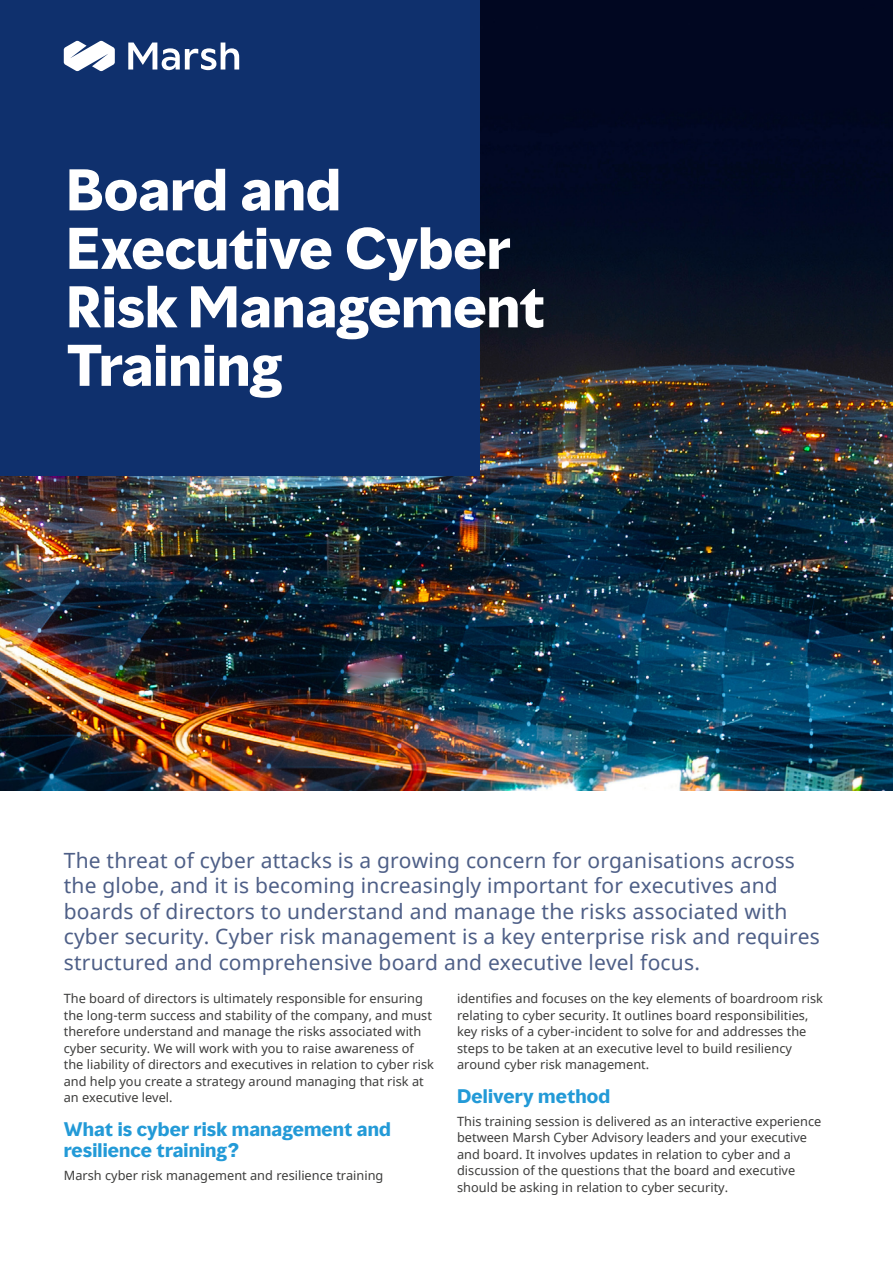
<style>
.page{position:relative;width:893px;height:1263px;background:#fff}
.page>*{position:absolute;margin:0;border:0;box-sizing:border-box;transform-origin:0 0}
.t1{font:700 54px/58.5px "MMC Display";color:#fff}
.t2{font:21px/25.5px "Noto Sans";letter-spacing:.01em;color:#4e5f87}
.t3{font:700 18px/21px "MMC Display";letter-spacing:.01em;color:#239ad7}
.t4{font:12.75px/16.5px "Noto Sans";color:#3c3c3b}
</style>
<div class="page">
<img style="left:0;top:0;width:893px;height:791px">
<div style="left:0;top:0;width:480px;height:475px;background:#0f306d"></div>
<svg style="left:128px;top:43px;width:111px;height:27px"></svg>
<svg style="left:64px;top:41px;width:51px;height:30px"></svg>
<h1 class="t1" style="left:66px;top:162px;width:480px">Board and<br>Executive Cyber<br>Risk Management<br>Training</h1>
<p class="t2" style="left:64px;top:848px;width:758px">The threat of cyber attacks is a growing concern for organisations across the globe, and it is becoming increasingly important for executives and boards of directors to understand and manage the risks associated with cyber security. Cyber risk management is a key enterprise risk and requires structured and comprehensive board and executive level focus.</p>
<p class="t4" style="left:64px;top:991px;width:372px">The board of directors is ultimately responsible for ensuring the long-term success and stability of the company, and must therefore understand and manage the risks associated with cyber security. We will work with you to raise awareness of the liability of directors and executives in relation to cyber risk and help you create a strategy around managing that risk at an executive level.</p>
<h3 class="t3" style="left:64px;top:1119px;width:329px">What is cyber risk management and resilience training?</h3>
<p class="t4" style="left:64px;top:1167px;width:321px">Marsh cyber risk management and resilience training</p>
<p class="t4" style="left:457px;top:991px;width:367px">identifies and focuses on the key elements of boardroom risk relating to cyber security. It outlines board responsibilities, key risks of a cyber-incident to solve for and addresses the steps to be taken at an executive level to build resiliency around cyber risk management.</p>
<h3 class="t3" style="left:457px;top:1086px;width:155px">Delivery method</h3>
<p class="t4" style="left:457px;top:1113px;width:366px">This training session is delivered as an interactive experience between Marsh Cyber Advisory leaders and your executive and board. It involves updates in relation to cyber and a discussion of the questions that the board and executive should be asking in relation to cyber security.</p>
</div>
